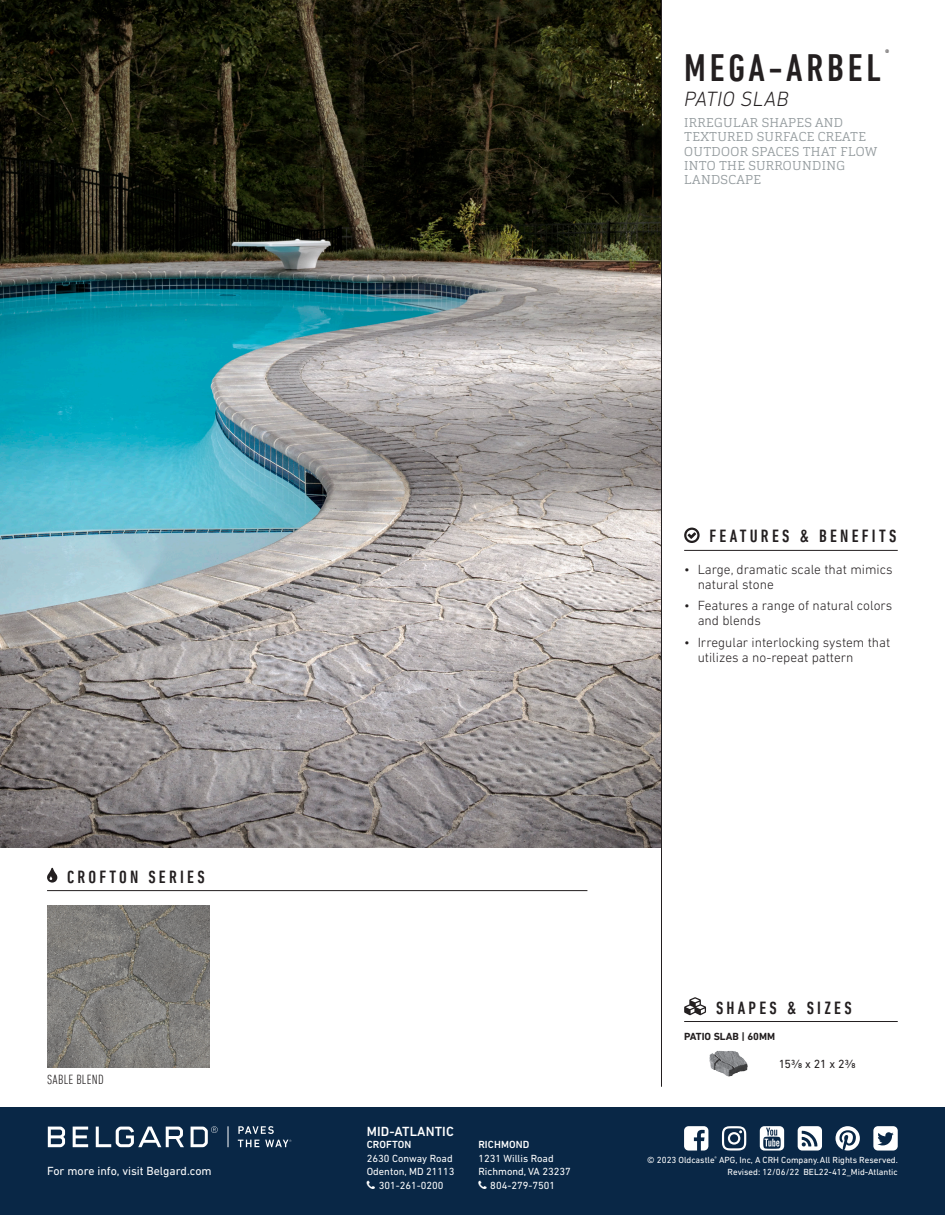
<style>
.page{position:relative;width:945px;height:1215px;background:#fff}
.page>*{position:absolute;margin:0;border:0;box-sizing:border-box;transform-origin:0 0}
.Trademarked_Name{font:500 condensed 39px "DIN Next LT Pro";letter-spacing:.1em;color:#231f20}
.Rest_of_Product_Name{font:italic 300 21px "DIN Next LT Pro";letter-spacing:.02em;color:#231f20}
.Section_Headers{font:500 condensed 18px "DIN Next LT Pro";letter-spacing:.18em;color:#231f20}
.t1{font:300 13.5px/15px "DIN Next LT Pro";color:#231f20}
.Addresses_-_Region_Name{font:500 13.5px "DIN Next LT Pro";letter-spacing:.01em;color:#fff}
.Color_Pattern_Name{font:300 condensed 13.5px "DIN Next LT Pro";letter-spacing:.02em;color:#231f20}
.Subhead{font:300 12.75px/14.2px "Cargan";letter-spacing:.02em;color:#959c9f}
.t2{font:12px "DIN Next LT Pro";color:#fff}
.t3{font:12px "DIN Next LT Pro";color:#231f20}
.Addresses_-_Region_Name-2{font:10.5px/13.5px "DIN Next LT Pro";color:#fff;text-align:center}
.Addresses_-_Region_Name-3{font:500 10.5px "DIN Next LT Pro";letter-spacing:.01em;color:#fff}
.t4{font:700 10.5px "DIN Next LT Pro";color:#231f20}
.Trademarked_Name-2{font:500 condensed 9.6px "DIN Next LT Pro";color:#231f20}
.t5{font:9px "DIN Next LT Pro";color:#fff}
</style>
<div class="page">
<div style="left:0;top:1107px;width:945px;height:108px;background:#092746"></div>
<hr style="left:684px;top:550px;width:214px;height:1px;background:#231f20">
<svg style="left:684px;top:528px;width:16px;height:15px"></svg>
<hr style="left:684px;top:1021px;width:214px;height:1px;background:#231f20">
<svg style="left:684px;top:997px;width:22px;height:18px"></svg>
<img style="left:709px;top:1050px;width:39px;height:27px">
<img style="left:47px;top:905px;width:162px;height:162px">
<hr style="left:47px;top:890px;width:540px;height:1px;background:#231f20">
<svg style="left:47px;top:868px;width:10px;height:15px"></svg>
<img style="left:0;top:0;width:661px;height:847px">
<hr style="left:661px;top:0;width:1px;height:1087px;background:#231f20">
<svg style="left:238px;top:1126px;width:36px;height:8px"></svg>
<svg style="left:238px;top:1140px;width:21px;height:7px"></svg>
<svg style="left:48px;top:1127px;width:17px;height:20px"></svg>
<svg style="left:73px;top:1127px;width:15px;height:20px"></svg>
<svg style="left:96px;top:1127px;width:88px;height:20px"></svg>
<svg style="left:191px;top:1126px;width:27px;height:21px"></svg>
<svg style="left:228px;top:1126px;width:1px;height:21px"></svg>
<svg style="left:265px;top:1140px;width:26px;height:7px"></svg>
<svg style="left:836px;top:1126px;width:24px;height:25px"></svg>
<svg style="left:722px;top:1126px;width:24px;height:25px"></svg>
<svg style="left:684px;top:1126px;width:24px;height:25px"></svg>
<svg style="left:873px;top:1126px;width:25px;height:25px"></svg>
<svg style="left:760px;top:1126px;width:24px;height:25px"></svg>
<svg style="left:798px;top:1126px;width:24px;height:25px"></svg>
<p class="Section_Headers" style="left:67px;top:866px;width:139px">CROFTON SERIES</p>
<p class="Color_Pattern_Name" style="left:47px;top:1072px;width:58px">SABLE BLEND</p>
<p class="t2" style="left:47px;top:1164px;width:166px">For more info, visit Belgard.com</p>
<p class="Trademarked_Name-2" style="left:885px;top:47px;width:6px">®</p>
<p class="Trademarked_Name" style="left:684px;top:45px;width:198px">MEGA-ARBEL</p>
<p class="Rest_of_Product_Name" style="left:684px;top:87px;width:106px">PATIO SLAB</p>
<p class="Subhead" style="left:684px;top:115px;width:195px">IRREGULAR SHAPES AND<br>TEXTURED SURFACE CREATE<br>OUTDOOR SPACES THAT FLOW<br>INTO THE SURROUNDING<br>LANDSCAPE</p>
<p class="Section_Headers" style="left:710px;top:525px;width:188px">FEATURES &amp; BENEFITS</p>
<p class="t1" style="left:698px;top:561px;width:196px;text-indent:-14px">• Large, dramatic scale that mimics natural stone</p>
<p class="t1" style="left:698px;top:598px;width:196px;text-indent:-14px">• Features a range of natural colors and blends</p>
<p class="t1" style="left:698px;top:635px;width:194px;text-indent:-14px">• Irregular interlocking system that utilizes a no-repeat pattern</p>
<p class="Addresses_-_Region_Name" style="left:367px;top:1124px;width:89px">MID-ATLANTIC</p>
<p class="Addresses_-_Region_Name-3" style="left:367px;top:1139px;width:46px">CROFTON</p>
<p class="Addresses_-_Region_Name-2" style="left:367px;top:1151px;width:89px">2630 Conway Road<br>Odenton, MD 21113<br>301-261-0200</p>
<p class="Addresses_-_Region_Name-3" style="left:478px;top:1139px;width:52px">RICHMOND</p>
<p class="Addresses_-_Region_Name-2" style="left:478px;top:1151px;width:77px">1231 Willis Road</p>
<p class="Addresses_-_Region_Name-2" style="left:478px;top:1165px;width:94px">Richmond, VA 23237</p>
<p class="Addresses_-_Region_Name-2" style="left:490px;top:1178px;width:66px">804-279-7501</p>
<p class="Section_Headers" style="left:716px;top:998px;width:137px">SHAPES &amp; SIZES</p>
<p class="t4" style="left:684px;top:1030px;width:92px">PATIO SLAB | 60MM</p>
<p class="t3" style="left:779px;top:1057px;width:78px">153/8 x 21 x 23/8</p>
<p class="t5" style="left:647px;top:1155px;width:252px">© 2023 Oldcastle<sup>®</sup> APG, Inc, A CRH Company.All Rights Reserved.</p>
<p class="t5" style="left:728px;top:1166px;width:172px">Revised: 12/06/22 BEL22-412_Mid-Atlantic</p>
</div>
